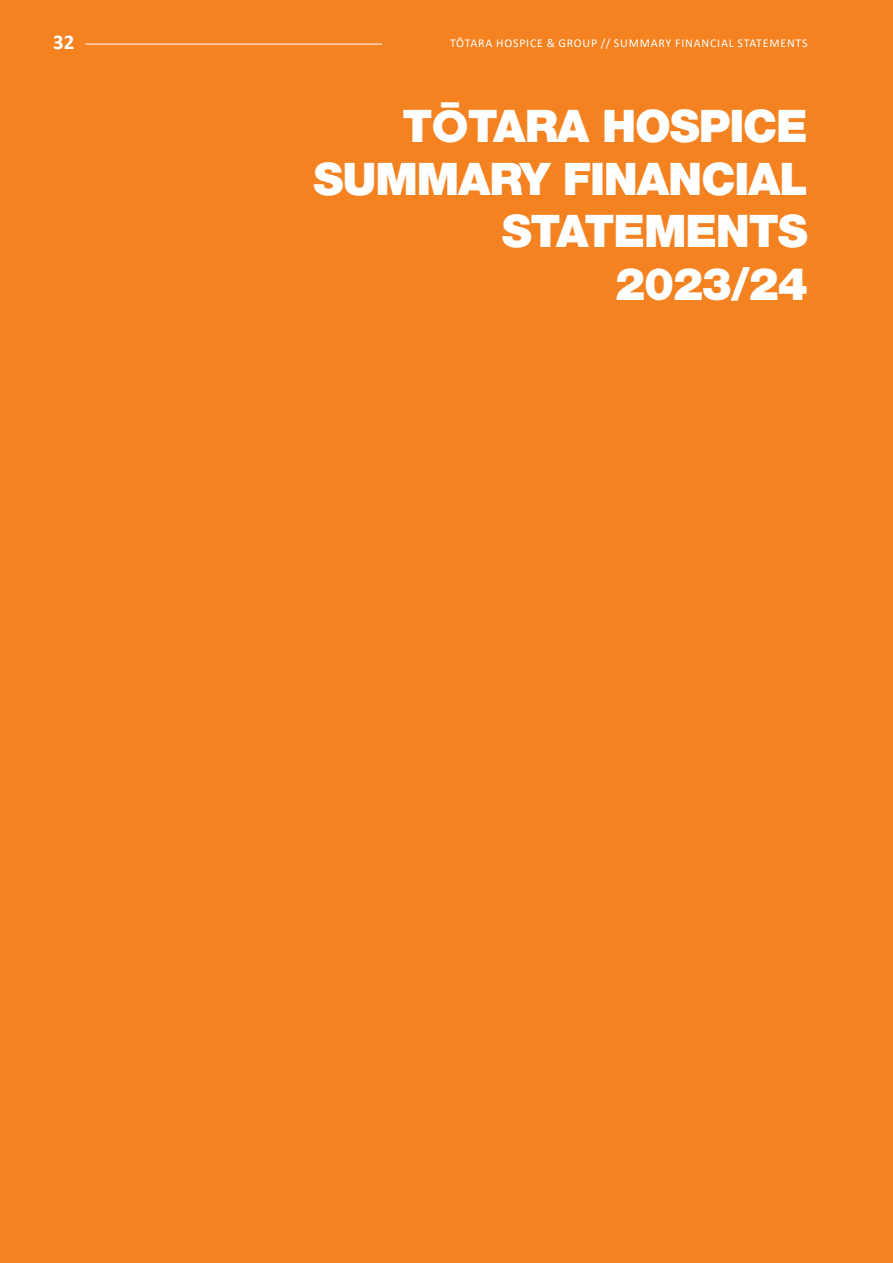
<style>
.page{position:relative;width:893px;height:1263px;background:#f58220}
.page>*{position:absolute;margin:0;border:0;box-sizing:border-box;transform-origin:0 0}
.Headings{font:900 45px/52.5px "Helvetica Neue LT Std";letter-spacing:-.025em;color:#fff;text-align:right}
.Folios{font:700 21px "Calibri";color:#fff}
.t1{font:12px "Calibri";letter-spacing:.065em;color:#fff}
.s1{font-family:"Gotham"}
</style>
<div class="page">
<hr style="left:85px;top:44px;width:362px;height:1px;background:#fff">
<div style="left:383px;top:24px;width:510px;height:40px;background:#f58220"></div>
<p class="Folios" style="left:53px;top:27px;width:23px">32</p>
<p class="t1" style="left:450px;top:34px;width:359px">TŌTARA HOSPICE &amp; GROUP // SUMMARY FINANCIAL STATEMENTS</p>
<p class="Headings" style="left:313px;top:100px;width:496px">T<span class="s1">Ō</span>TARA HOSPICE<br>SUMMARY FINANCIAL<br>STATEMENTS<br>2023/24</p>
</div>
